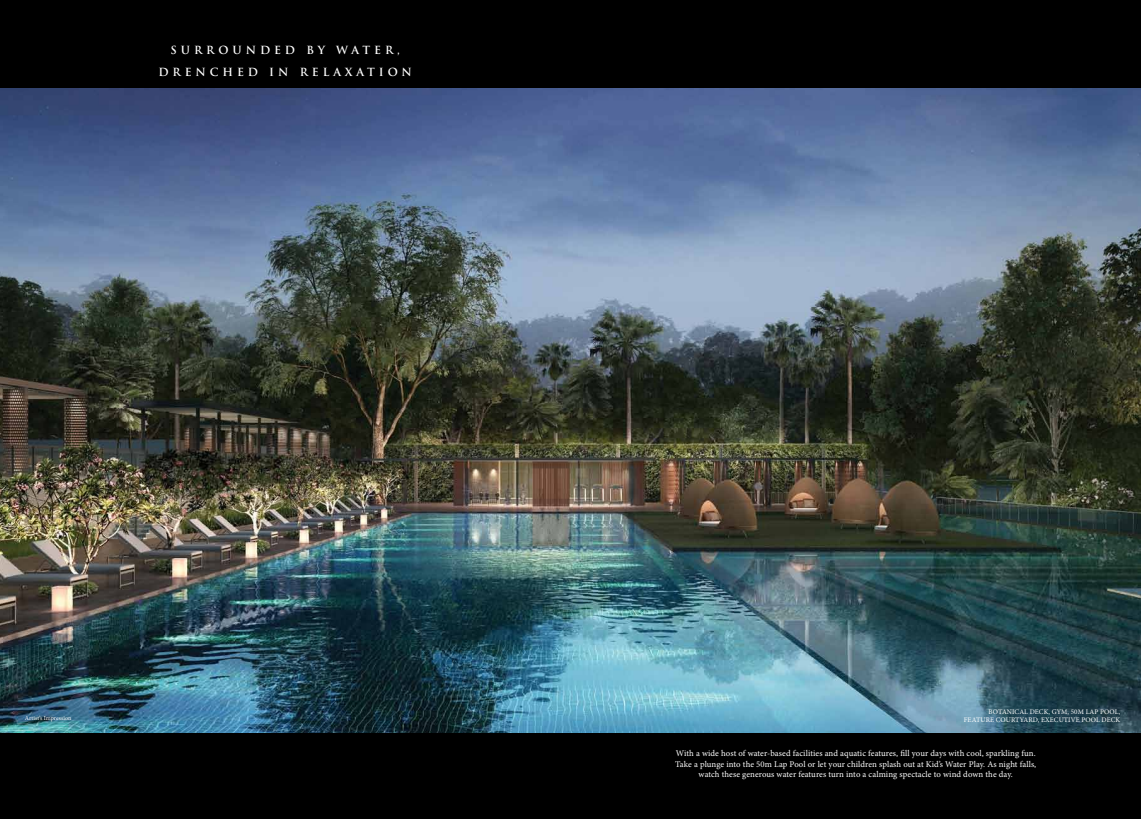
<style>
.page{position:relative;width:1141px;height:819px;background:#000}
.page>*{position:absolute;margin:0;border:0;box-sizing:border-box;transform-origin:0 0}
.t1{font:700 10.94px/21.9px "Trajan Pro";letter-spacing:.36em;color:#fff;text-align:center}
.t2{font:8.75px/10.5px "Minion Pro";letter-spacing:.01em;color:#fff;text-align:center}
.t3{font:7px/8.4px "Minion Pro";letter-spacing:.01em;color:#fff;text-align:right}
.t4{font:6.12px "Minion Pro";letter-spacing:.005em;color:#fff}
</style>
<div class="page">
<img style="left:0;top:88px;width:1141px;height:644px">
<p class="t1" style="left:158px;top:39px;width:255px">SURROUNDED BY WATER,<br>DRENCHED IN RELAXATION</p>
<p class="t4" style="left:25px;top:714px;width:48px">Artist’s Impression</p>
<p class="t3" style="left:964px;top:707px;width:158px">BOTANICAL DECK, GYM, 50M LAP POOL,<br>FEATURE COURTYARD, EXECUTIVE POOL DECK</p>
<p class="t2" style="left:675px;top:748px;width:363px">With a wide host of water-based facilities and aquatic features, fill your days with cool, sparkling fun.<br>Take a plunge into the 50m Lap Pool or let your children splash out at Kid’s Water Play. As night falls, watch these generous water features turn into a calming spectacle to wind down the day.</p>
</div>
